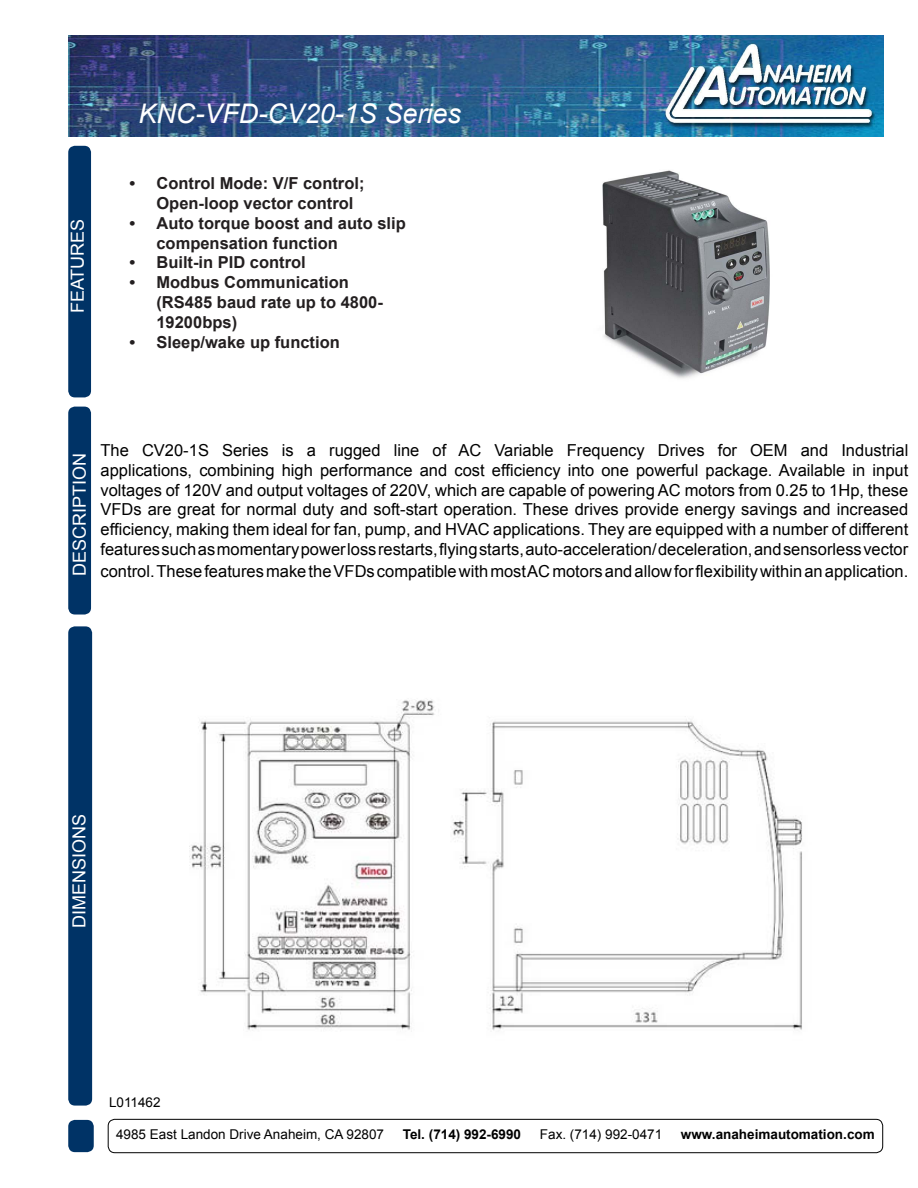
<style>
.page{position:relative;width:918px;height:1188px;background:#fff}
.page>*{position:absolute;margin:0;border:0;box-sizing:border-box;transform-origin:0 0}
.t1{font:italic 27px "Arial";color:#fff}
.t2{font:18px "Arial";color:#fff}
.t3{font:16.5px/19.8px "Arial";color:#000;text-align:justify}
.t4{font:700 16.5px/19.8px "Arial";color:#231f20}
.t5{font:13.5px "Arial";color:#000}
.t6{font:700 13.5px "Arial";color:#000}
</style>
<div class="page">
<img style="left:68px;top:35px;width:816px;height:101px">
<div style="left:68px;top:407px;width:23px;height:208px;background:#036;border-radius:7px"></div>
<div style="left:68px;top:1120px;width:26px;height:32px;background:#036;border-radius:7px"></div>
<div style="left:108px;top:1119px;width:775px;height:34px;border:1px solid #000;border-radius:7px"></div>
<div style="left:68px;top:626px;width:24px;height:480px;background:#036;border-radius:7px"></div>
<div style="left:68px;top:146px;width:23px;height:251px;background:#036;border-radius:7px"></div>
<img style="left:602px;top:170px;width:168px;height:209px">
<img style="left:190px;top:699px;width:612px;height:331px">
<p class="t2" style="left:66px;top:313px;width:96px;rotate:-90deg">FEATURES</p>
<h1 class="t1" style="left:138px;top:96px;width:324px">KNC-VFD-CV20-1S Series</h1>
<p class="t4" style="left:156px;top:174px;width:210px;text-indent:-27px">• Control Mode: V/F control;<br>Open-loop vector control</p>
<p class="t4" style="left:156px;top:214px;width:251px;text-indent:-27px">• Auto torque boost and auto slip compensation function</p>
<p class="t4" style="left:129px;top:253px;width:178px">• Built-in PID control</p>
<p class="t4" style="left:156px;top:273px;width:228px;text-indent:-27px">• Modbus Communication (RS485 baud rate up to 4800-<br>19200bps)</p>
<p class="t4" style="left:129px;top:332px;width:212px">• Sleep/wake up function</p>
<p class="t2" style="left:68px;top:576px;width:125px;rotate:-90deg">DESCRIPTION</p>
<p class="t3" style="left:101px;top:440px;width:809px">The CV20-1S Series is a rugged line of AC Variable Frequency Drives for OEM and Industrial applications, combining high performance and cost efficiency into one powerful package. Available in input voltages of 120V and output voltages of 220V, which are capable of powering AC motors from 0.25 to 1Hp, these VFDs are great for normal duty and soft-start operation. These drives provide energy savings and increased efficiency, making them ideal for fan, pump, and HVAC applications. They are equipped with a number of different features such as momentary power loss restarts, flying starts, auto-acceleration/ deceleration, and sensorless vector</p>
<p class="t3" style="left:101px;top:561px;width:809px">control. These features make the VFDs compatible with most AC motors and allow for flexibility within an application.</p>
<p class="t2" style="left:67px;top:928px;width:116px;rotate:-90deg">DIMENSIONS</p>
<p class="t5" style="left:109px;top:1094px;width:53px">L011462</p>
<p class="t5" style="left:116px;top:1125px;width:269px">4985 East Landon Drive Anaheim, CA 92807</p>
<p class="t6" style="left:403px;top:1125px;width:120px">Tel. (714) 992-6990</p>
<p class="t5" style="left:540px;top:1125px;width:124px">Fax. (714) 992-0471</p>
<p class="t6" style="left:681px;top:1125px;width:195px">www.anaheimautomation.com</p>
</div>
